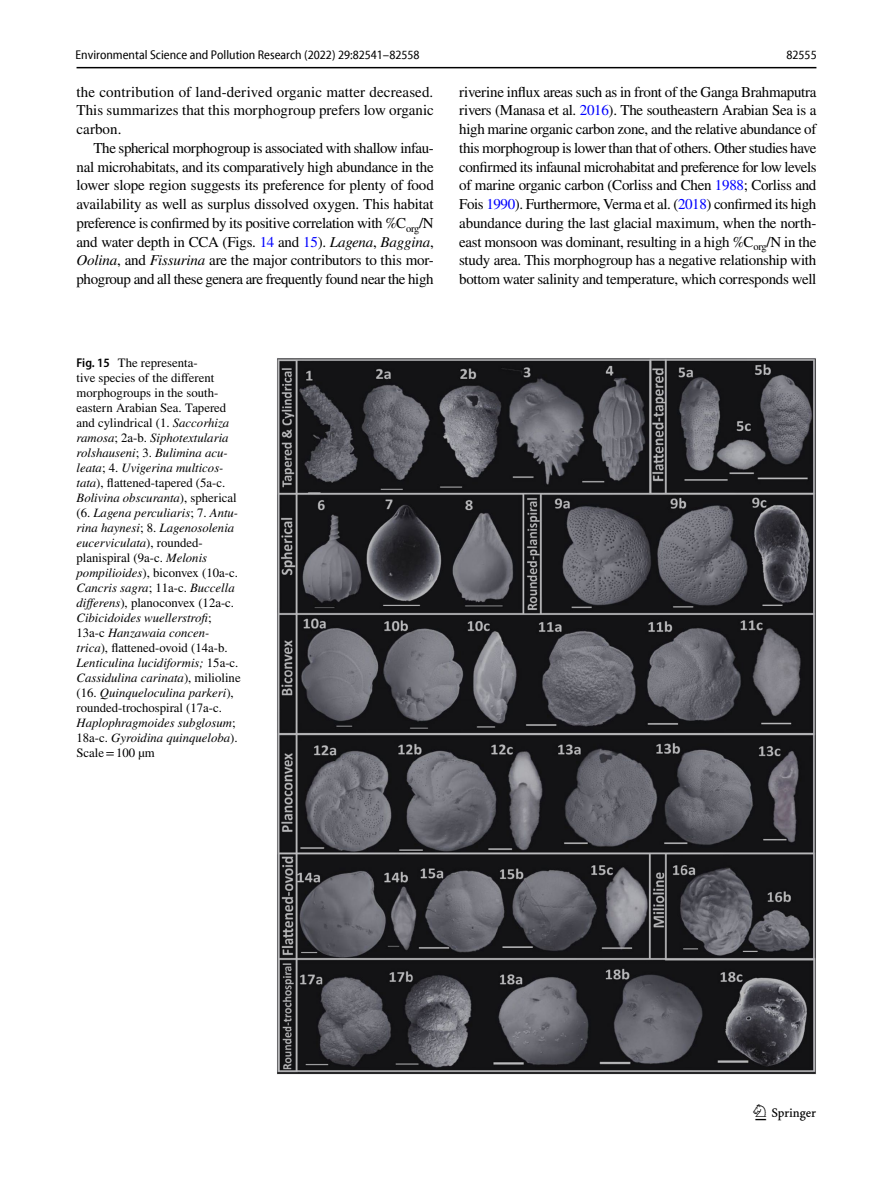
<style>
.page{position:relative;width:893px;height:1187px;background:#fff}
.page>*{position:absolute;margin:0;border:0;box-sizing:border-box;transform-origin:0 0}
.t1{font:22.5px "Springnew Regular 3";color:#000}
.t2{font:15px/18.8px "STIX";letter-spacing:-.02em;color:#000;text-align:justify}
.t3{font:italic 12.75px/15px "STIX";color:#000}
.t4{font:semi-condensed 12.75px "Myriad Pro Unic";color:#000}
.s1{color:#00f}
.s2{font-style:italic}
.s3{font-family:"Myriad Pro";font-weight:600;font-style:normal;font-stretch:semi-condensed}
.s4{font-style:normal}
</style>
<div class="page">
<hr style="left:77px;top:67px;width:739px;height:1px;background:#000">
<img style="left:277px;top:358px;width:539px;height:715px">
<p class="t4" style="left:76px;top:50px;width:346px">Environmental Science and Pollution Research (2022) 29:82541–82558</p>
<p class="t4" style="left:786px;top:50px;width:32px">82555</p>
<p class="t2" style="left:77px;top:83px;width:359px">the contribution of land-derived organic matter decreased.<br>This summarizes that this morphogroup prefers low organic carbon.</p>
<p class="t2" style="left:77px;top:139px;width:359px;text-indent:17px">The spherical morphogroup is associated with shallow infau&shy;nal microhabitats, and its comparatively high abundance in the lower slope region suggests its preference for plenty of food availability as well as surplus dissolved oxygen. This habitat preference is confirmed by its positive correlation with %C<sub>org</sub>/N and water depth in CCA (Figs. <span class="s1">14</span> and <span class="s1">15</span>). <span class="s2">Lagena</span>, <span class="s2">Baggina</span>, <span class="s2">Oolina</span>, and <span class="s2">Fissurina</span> are the major contributors to this mor&shy;phogroup and all these genera are frequently found near the high</p>
<p class="t2" style="left:459px;top:83px;width:359px">riverine influx areas such as in front of the Ganga Brahmaputra rivers (Manasa et al. <span class="s1">2016</span>). The southeastern Arabian Sea is a high marine organic carbon zone, and the relative abundance of this morphogroup is lower than that of others. Other studies have confirmed its infaunal microhabitat and preference for low levels of marine organic carbon (Corliss and Chen <span class="s1">1988</span>; Corliss and Fois <span class="s1">1990</span>). Furthermore, Verma et al. (<span class="s1">2018</span>) confirmed its high abundance during the last glacial maximum, when the north&shy;east monsoon was dominant, resulting in a high %C<sub>org</sub>/N in the study area. This morphogroup has a negative relationship with bottom water salinity and temperature, which corresponds well</p>
<p class="t3" style="left:77px;top:355px;width:166px"><span class="s3">Fig. 15</span> <span class="s4">The representa-<br>tive species of the different morphogroups in the south&shy;eastern Arabian Sea. Tapered and cylindrical (1.</span> Saccorhiza ramosa<span class="s4">; 2a-b.</span> Siphotextularia rolshauseni<span class="s4">; 3.</span> Bulimina acu&shy;leata<span class="s4">; 4.</span> Uvigerina multicos&shy;tata<span class="s4">), flattened-tapered (5a-c.<br></span>Bolivina obscuranta<span class="s4">), spherical (6.</span> Lagena perculiaris<span class="s4">; 7.</span> Antu&shy;rina haynesi<span class="s4">; 8.</span> Lagenosolenia eucerviculata<span class="s4">), rounded&shy;planispiral (9a-c.</span> Melonis pompilioides<span class="s4">), biconvex (10a-c.<br></span>Cancris sagra<span class="s4">; 11a-c.</span> Buccella differens<span class="s4">), planoconvex (12a-c.<br></span>Cibicidoides wuellerstrofi<span class="s4">;<br>13a-c</span> Hanzawaia concen&shy;trica<span class="s4">), flattened-ovoid (14a-b.<br></span>Lenticulina lucidiformis; <span class="s4">15a-c.<br></span>Cassidulina carinata<span class="s4">), milioline (16.</span> Quinqueloculina parkeri<span class="s4">), rounded-trochospiral (17a-c.<br></span>Haplophragmoides subglosum<span class="s4">;<br>18a-c.</span> Gyroidina quinqueloba<span class="s4">).<br>Scale=100 µm</span></p>
<h1 class="t1" style="left:755px;top:1104px;width:62px">1 3</h1>
</div>
